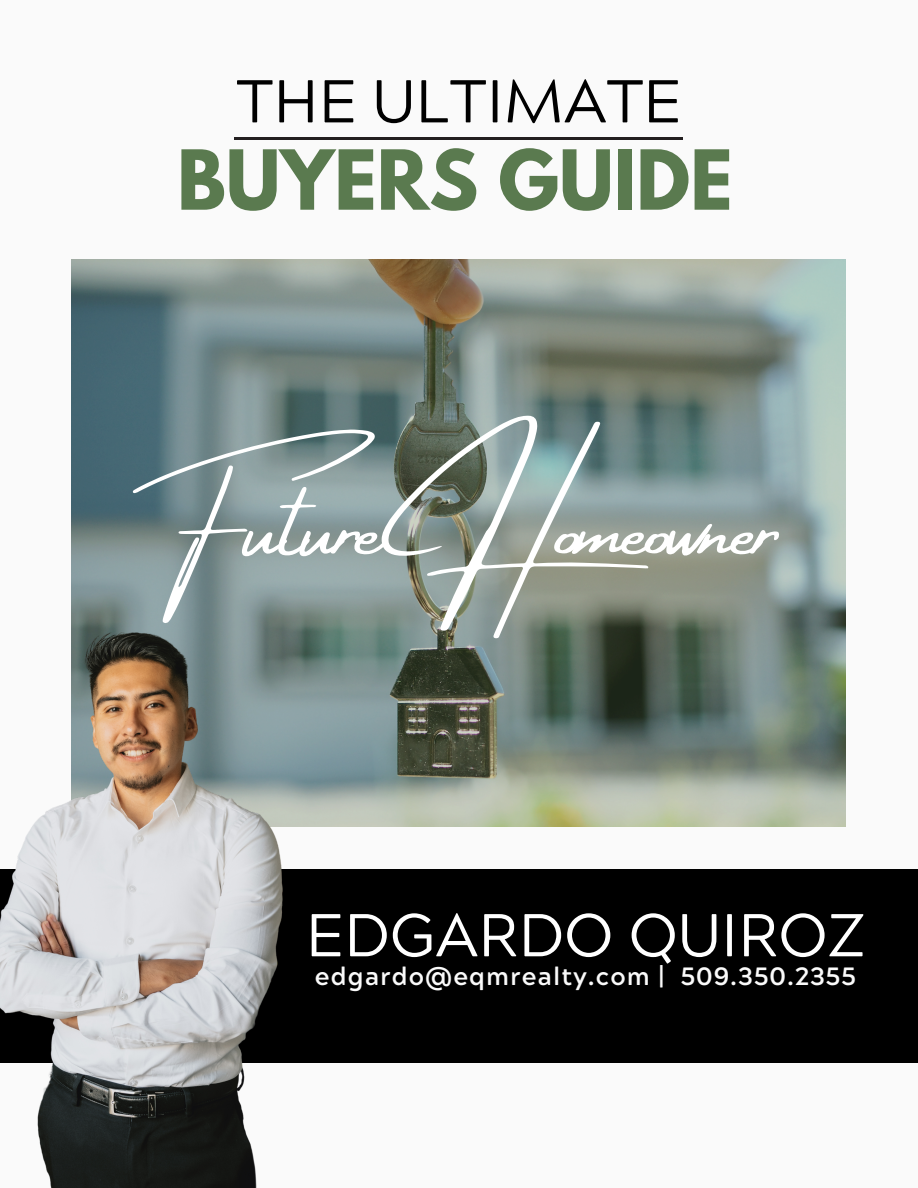
<style>
.page{position:relative;width:918px;height:1188px;background:#fafafa}
.page>*{position:absolute;margin:0;border:0;box-sizing:border-box;transform-origin:0 0}
.t1{font:96px "Amsterdam Four";letter-spacing:-.04em;color:#fff}
.t2{font:700 73.2px "League Spartan";color:#5a7a4f}
.t3{font:60.3px "Acherus Grotesque";color:#fff}
.t4{font:60.3px "Acherus Grotesque";color:#000}
.t5{font:700 25.05px "Acherus Grotesque";letter-spacing:.045em;color:#fafafa}
</style>
<div class="page">
<svg style="left:72px;top:259px;width:774px;height:568px;background:#7c8d86"></svg>
<div style="left:0;top:869px;width:918px;height:194px;background:#000"></div>
<img style="left:0;top:594px;width:309px;height:594px">
<hr style="left:235px;top:137px;width:448px;height:2px;background:#231f20">
<h2 class="t4" style="left:236px;top:77px;width:447px">THE ULTIMATE</h2>
<p class="t2" style="left:177px;top:144px;width:557px">BUYERS GUIDE</p>
<p class="t1" style="left:133px;top:475px;width:649px">Future Homeowner</p>
<p class="t3" style="left:306px;top:911px;width:561px">EDGARDO QUIROZ</p>
<h1 class="t5" style="left:315px;top:967px;width:542px">edgardo@eqmrealty.com | 509.350.2355</h1>
</div>
